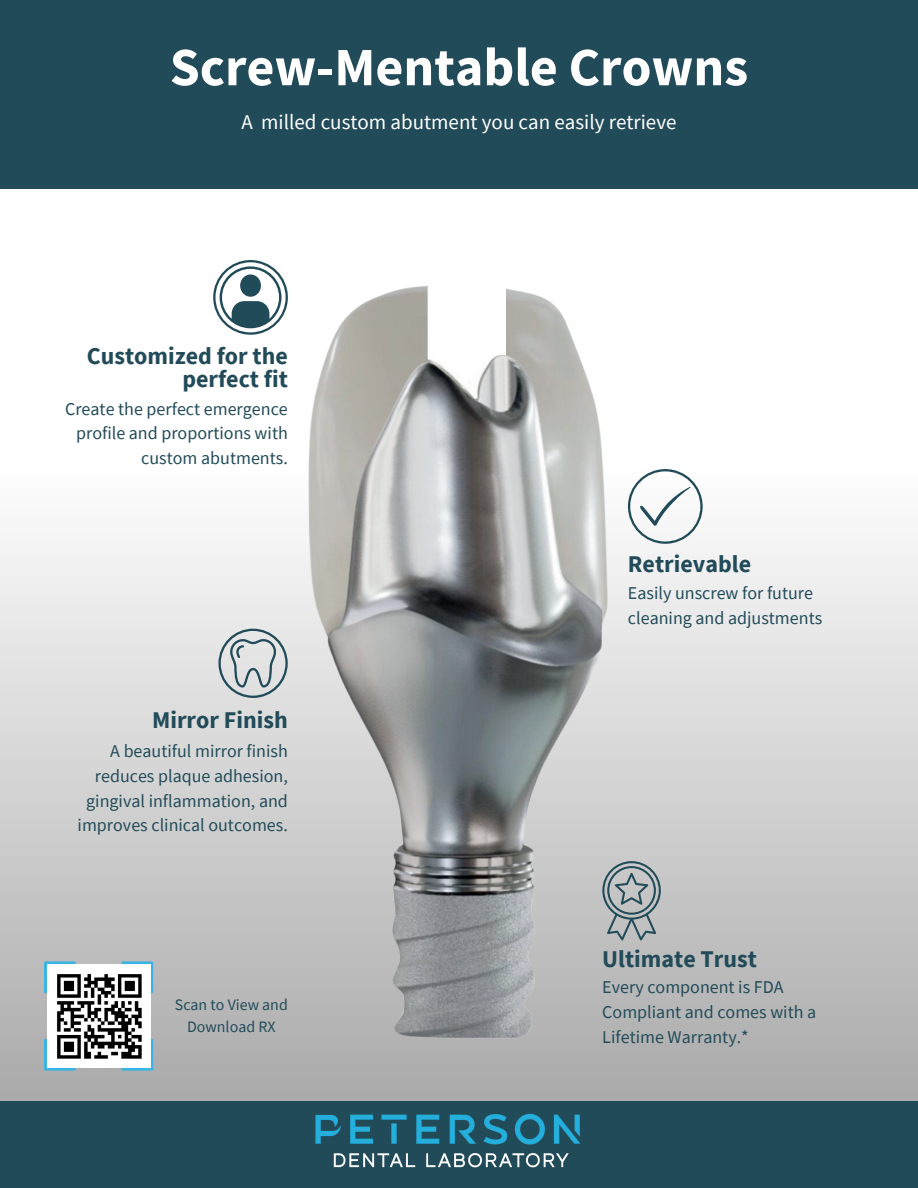
<style>
.page{position:relative;width:918px;height:1188px;background:#fff}
.page>*{position:absolute;margin:0;border:0;box-sizing:border-box;transform-origin:0 0}
.t1{font:700 54px "Source Sans Pro";color:#fff}
.t2{font:700 24px/23.7px "Source Sans Pro";color:#224b59;text-align:right}
.t3{font:21px "Source Sans Pro";color:#fff}
.t4{font:18px/24.8px "Source Sans Pro";color:#224b59;text-align:right}
.t5{font:15.9px/21.3px "Source Sans Pro";color:#224b59;text-align:center}
</style>
<div class="page">
<div style="left:0;top:0;width:918px;height:188px;background:#224b59"></div>
<svg style="left:0;top:542px;width:918px;height:559px;background:#cecece"></svg>
<div style="left:0;top:1101px;width:918px;height:87px;background:#224b59"></div>
<img style="left:315px;top:1139px;width:266px;height:29px">
<img style="left:40px;top:188px;width:842px;height:951px">
<div style="left:428px;top:278px;width:77px;height:73px;background:#fff"></div>
<div style="left:428px;top:346px;width:77px;height:9px;background:#fff"></div>
<svg style="left:218px;top:629px;width:70px;height:69px;background:#bec6c8"></svg>
<h5 class="t1" style="left:170px;top:32px;width:580px">Screw-Mentable Crowns</h5>
<p class="t3" style="left:241px;top:108px;width:437px">A milled custom abutment you can easily retrieve</p>
<p class="t2" style="left:87px;top:343px;width:203px">Customized for the perfect fit</p>
<h2 class="t4" style="left:65px;top:396px;width:224px">Create the perfect emergence profile and proportions with custom abutments.</h2>
<h5 class="t2" style="left:152px;top:708px;width:137px">Mirror Finish</h5>
<h2 class="t4" style="left:78px;top:738px;width:212px">A beautiful mirror finish reduces plaque adhesion, gingival inflammation, and improves clinical outcomes.</h2>
<h4 class="t5" style="left:175px;top:994px;width:114px">Scan to View and<br>Download RX</h4>
<p class="t2" style="left:628px;top:551px;width:125px">Retrievable</p>
<h2 class="t4" style="left:628px;top:580px;width:196px;text-align:left">Easily unscrew for future cleaning and adjustments</h2>
<h5 class="t2" style="left:602px;top:947px;width:156px">Ultimate Trust</h5>
<p class="t4" style="left:602px;top:974px;width:215px;text-align:left">Every component is FDA<br>Compliant and comes with a<br>Lifetime Warranty.*</p>
</div>
